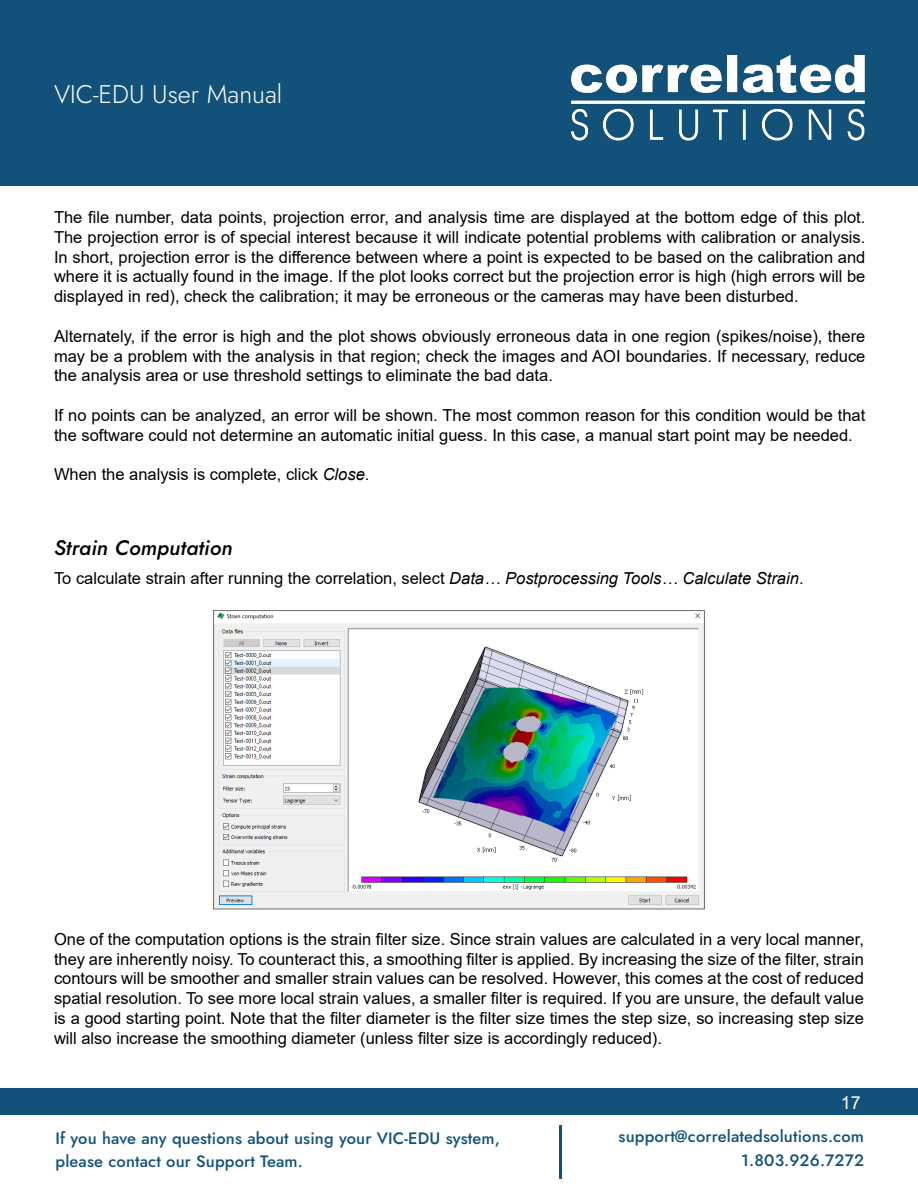
<style>
.page{position:relative;width:918px;height:1188px;background:#fff}
.page>*{position:absolute;margin:0;border:0;box-sizing:border-box;transform-origin:0 0}
.t1{font:300 25.5px "Jost";color:#fff}
.t2{font:italic 500 21px "Jost";letter-spacing:.01em;color:#000}
.t3{font:18px "Arial";color:#fff}
.t4{font:16.5px/19.8px "Arial";color:#000;text-align:justify}
.t5{font:500 16.5px/22.5px "Jost";letter-spacing:.01em;color:#12527a}
.s1{font-style:italic}
</style>
<div class="page">
<div style="left:0;top:0;width:918px;height:186px;background:#12527a"></div>
<hr style="left:560px;top:1125px;width:2px;height:54px;background:#12527a">
<img style="left:571px;top:54px;width:294px;height:87px">
<div style="left:0;top:1089px;width:918px;height:26px;background:#12527a"></div>
<img style="left:215px;top:612px;width:488px;height:295px">
<div style="left:213px;top:610px;width:492px;height:299px;border:1px solid #6d6e71"></div>
<h1 class="t1" style="left:54px;top:77px;width:230px">VIC-EDU User Manual</h1>
<p class="t4" style="left:54px;top:207px;width:813px">The file number, data points, projection error, and analysis time are displayed at the bottom edge of this plot.<br>The projection error is of special interest because it will indicate potential problems with calibration or analysis.<br>In short, projection error is the difference between where a point is expected to be based on the calibration and where it is actually found in the image. If the plot looks correct but the projection error is high (high errors will be displayed in red), check the calibration; it may be erroneous or the cameras may have been disturbed.</p>
<p class="t4" style="left:54px;top:326px;width:813px">Alternately, if the error is high and the plot shows obviously erroneous data in one region (spikes/noise), there may be a problem with the analysis in that region; check the images and AOI boundaries. If necessary, reduce the analysis area or use threshold settings to eliminate the bad data.</p>
<p class="t4" style="left:54px;top:405px;width:813px">If no points can be analyzed, an error will be shown. The most common reason for this condition would be that the software could not determine an automatic initial guess. In this case, a manual start point may be needed.</p>
<p class="t4" style="left:54px;top:465px;width:317px">When the analysis is complete, click <span class="s1">Close</span>.</p>
<p class="t2" style="left:54px;top:534px;width:180px">Strain Computation</p>
<p class="t4" style="left:54px;top:568px;width:751px">To calculate strain after running the correlation, select <span class="s1">Data… Postprocessing Tools… Calculate Strain</span>.</p>
<p class="t4" style="left:54px;top:929px;width:811px">One of the computation options is the strain filter size. Since strain values are calculated in a very local manner, they are inherently noisy. To counteract this, a smoothing filter is applied. By increasing the size of the filter, strain contours will be smoother and smaller strain values can be resolved. However, this comes at the cost of reduced spatial resolution. To see more local strain values, a smaller filter is required. If you are unsure, the default value is a good starting point. Note that the filter diameter is the filter size times the step size, so increasing step size will also increase the smoothing diameter (unless filter size is accordingly reduced).</p>
<p class="t3" style="left:841px;top:1090px;width:22px">17</p>
<p class="t5" style="left:56px;top:1128px;width:446px">If you have any questions about using your VIC-EDU system, please contact our Support Team.</p>
<p class="t5" style="left:619px;top:1125px;width:247px;line-height:24px;text-align:right">support@correlatedsolutions.com<br>1.803.926.7272</p>
</div>
